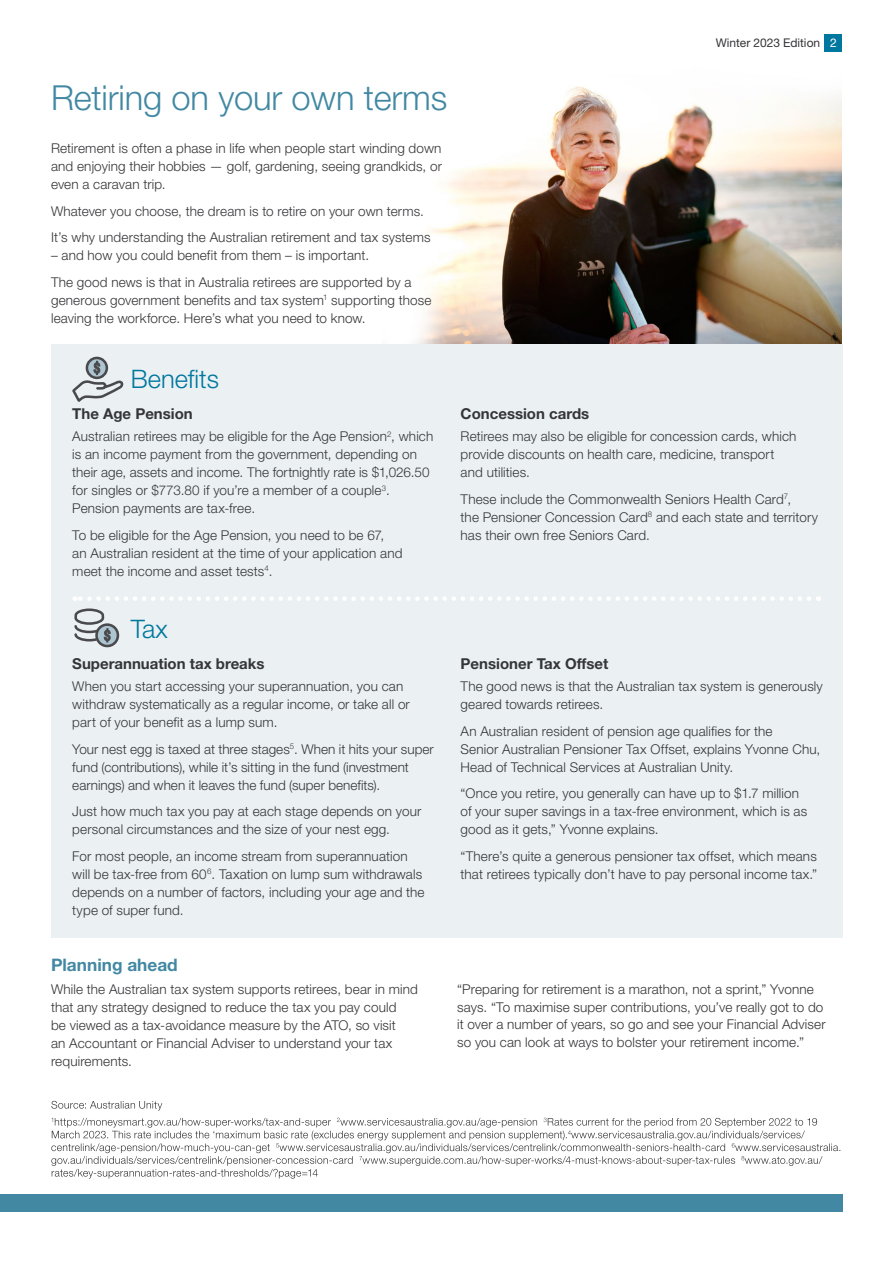
<style>
.page{position:relative;width:893px;height:1263px;background:#fff}
.page>*{position:absolute;margin:0;border:0;box-sizing:border-box;transform-origin:0 0}
.t1{font:300 34.5px "Helvetica Neue LT Std";letter-spacing:-.005em;color:#4288a3}
.t2{font:300 25.5px "Helvetica Neue LT Std";color:#00779f}
.t3{font:700 17.25px "Helvetica Neue LT Std";color:#4288a3}
.t4{font:700 15px "Helvetica Neue LT Std";color:#353538}
.t5{font:300 13.5px/18px "Helvetica Neue LT Std";letter-spacing:.01em;color:#353538}
.t6{font:12px "Helvetica Neue LT Std";color:#353538}
.s1{color:#fff}
</style>
<div class="page">
<div style="left:825px;top:34px;width:17px;height:17px;background:#00779f"></div>
<img style="left:416px;top:86px;width:426px;height:258px">
<div style="left:0;top:1195px;width:842px;height:17px;background:#4288a3"></div>
<div style="left:51px;top:344px;width:791px;height:594px;background:#ebf1f3"></div>
<svg style="left:75px;top:596px;width:734px;height:5px"></svg>
<svg style="left:51px;top:1118px;width:789px;height:61px"></svg>
<svg style="left:51px;top:1101px;width:111px;height:9px"></svg>
<div style="left:86px;top:357px;width:22px;height:22px;border:3px solid #4a4a4d;border-radius:50%"></div>
<svg style="left:72px;top:361px;width:52px;height:41px"></svg>
<div style="left:95px;top:623px;width:24px;height:24px;background:#acc5d0;border:3px solid #4a4a4d;border-radius:50%"></div>
<svg style="left:74px;top:608px;width:37px;height:35px"></svg>
<h1 class="t1" style="left:51px;top:76px;width:398px">Retiring on your own terms</h1>
<p class="t5" style="left:51px;top:139px;width:392px;text-align:justify">Retirement is often a phase in life when people start winding down and enjoying their hobbies — golf, gardening, seeing grandkids, or even a caravan trip.</p>
<p class="t5" style="left:51px;top:197px;width:381px;line-height:26.5px">Whatever you choose, the dream is to retire on your own terms.<br>It’s why understanding the Australian retirement and tax systems</p>
<p class="t5" style="left:51px;top:242px;width:362px;line-height:26.5px">– and how you could benefit from them – is important.<br>The good news is that in Australia retirees are supported by a</p>
<p class="t5" style="left:51px;top:291px;width:382px">generous government benefits and tax system<sup>1</sup> supporting those leaving the workforce. Here’s what you need to know.</p>
<p class="t6" style="left:716px;top:36px;width:122px">Winter 2023 Edition <span class="s1">2</span></p>
<h2 class="t2" style="left:131px;top:363px;width:90px">Benefits</h2>
<p class="t4" style="left:72px;top:404px;width:122px">The Age Pension</p>
<p class="t5" style="left:72px;top:427px;width:363px">Australian retirees may be eligible for the Age Pension<sup>2</sup>, which is an income payment from the government, depending on their age, assets and income. The fortnightly rate is $1,026.50 for singles or $773.80 if you’re a member of a couple<sup>3</sup>.<br>Pension payments are tax-free.</p>
<p class="t5" style="left:72px;top:526px;width:332px">To be eligible for the Age Pension, you need to be 67,<br>an Australian resident at the time of your application and meet the income and asset tests<sup>4</sup>.</p>
<h2 class="t2" style="left:131px;top:613px;width:38px">Tax</h2>
<p class="t4" style="left:72px;top:654px;width:194px">Superannuation tax breaks</p>
<p class="t5" style="left:72px;top:677px;width:339px">When you start accessing your superannuation, you can withdraw systematically as a regular income, or take all or part of your benefit as a lump sum.</p>
<p class="t5" style="left:72px;top:739px;width:363px">Your nest egg is taxed at three stages<sup>5</sup>. When it hits your super fund (contributions), while it’s sitting in the fund (investment earnings) and when it leaves the fund (super benefits).</p>
<p class="t5" style="left:72px;top:802px;width:351px">Just how much tax you pay at each stage depends on your personal circumstances and the size of your nest egg.</p>
<p class="t5" style="left:72px;top:846px;width:354px">For most people, an income stream from superannuation will be tax-free from 60<sup>6</sup>. Taxation on lump sum withdrawals depends on a number of factors, including your age and the type of super fund.</p>
<p class="t4" style="left:461px;top:404px;width:130px">Concession cards</p>
<p class="t5" style="left:461px;top:427px;width:337px">Retirees may also be eligible for concession cards, which provide discounts on health care, medicine, transport and utilities.</p>
<p class="t5" style="left:461px;top:490px;width:359px">These include the Commonwealth Seniors Health Card<sup>7</sup>,<br>the Pensioner Concession Card<sup>8</sup> and each state and territory has their own free Seniors Card.</p>
<p class="t4" style="left:461px;top:654px;width:149px">Pensioner Tax Offset</p>
<p class="t5" style="left:461px;top:677px;width:364px">The good news is that the Australian tax system is generously geared towards retirees.</p>
<p class="t5" style="left:461px;top:721px;width:361px">An Australian resident of pension age qualifies for the<br>Senior Australian Pensioner Tax Offset, explains Yvonne Chu,<br>Head of Technical Services at Australian Unity.</p>
<p class="t5" style="left:461px;top:784px;width:348px">“Once you retire, you generally can have up to $1.7 million of your super savings in a tax-free environment, which is as good as it gets,” Yvonne explains.</p>
<p class="t5" style="left:461px;top:846px;width:358px">“There’s quite a generous pensioner tax offset, which means that retirees typically don’t have to pay personal income tax.”</p>
<p class="t3" style="left:51px;top:954px;width:128px">Planning ahead</p>
<p class="t5" style="left:51px;top:979px;width:368px">While the Australian tax system supports retirees, bear in mind that any strategy designed to reduce the tax you pay could<br>be viewed as a tax-avoidance measure by the ATO, so visit<br>an Accountant or Financial Adviser to understand your tax requirements.</p>
<p class="t5" style="left:457px;top:979px;width:370px">“Preparing for retirement is a marathon, not a sprint,” Yvonne says. “To maximise super contributions, you’ve really got to do it over a number of years, so go and see your Financial Adviser so you can look at ways to bolster your retirement income.”</p>
</div>
